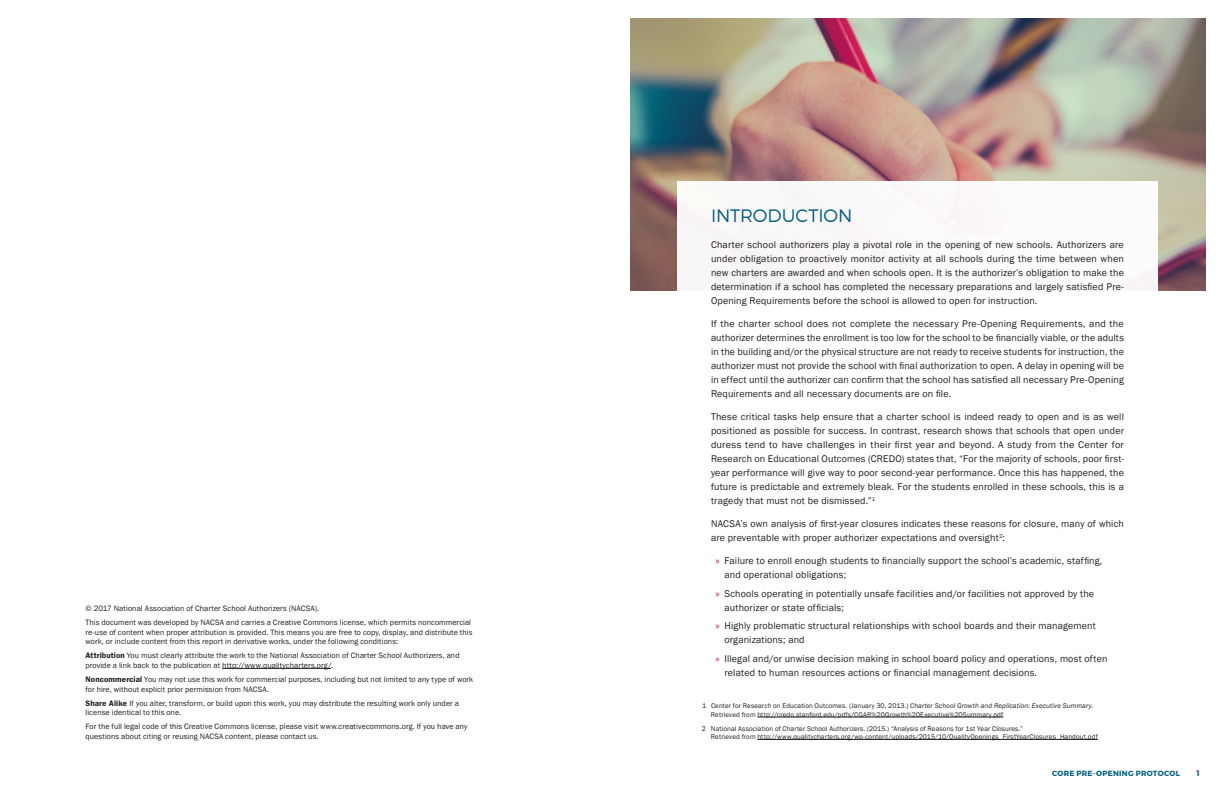
<style>
.page{position:relative;width:1224px;height:792px;background:#fff}
.page>*{position:absolute;margin:0;border:0;box-sizing:border-box;transform-origin:0 0}
.t1{font:300 18px "Montserrat";color:#005d83}
.t2{font:10px/14px "Franklin Gothic";letter-spacing:.015em;color:#231f20}
.Bullet_Points{font:8px/9.6px "Franklin Gothic";letter-spacing:.01em;color:#231f20}
.Body_Text{font:700 8px "Montserrat";color:#005d83}
.Body_Text-2{font:700 7.5px "Montserrat";letter-spacing:.035em;color:#005d83}
.Bullet_Points-2{font:7px/8.4px "Franklin Gothic";letter-spacing:.015em;color:#231f20}
.s1{font-weight:600}
.s2{font-family:"Myriad Pro";color:#d30d2b}
.s3{font-style:italic}
</style>
<div class="page">
<img style="left:630px;top:18px;width:576px;height:273px">
<hr style="left:222px;top:668px;width:109px;height:1px;background:#231f20">
<div style="left:678px;top:181px;width:480px;height:578px;background:#fff"></div>
<hr style="left:757px;top:717px;width:246px;height:1px;background:#231f20">
<hr style="left:757px;top:739px;width:341px;height:1px;background:#231f20">
<p class="Bullet_Points" style="left:86px;top:604px;width:235px">© 2017 National Association of Charter School Authorizers (NACSA).</p>
<p class="Bullet_Points" style="left:86px;top:618px;width:389px">This document was developed by NACSA and carries a Creative Commons license, which permits noncommercial re-use of content when proper attribution is provided. This means you are free to copy, display, and distribute this work, or include content from this report in derivative works, under the following conditions:</p>
<p class="Bullet_Points" style="left:86px;top:651px;width:376px"><span class="s1">Attribution</span> You must clearly attribute the work to the National Association of Charter School Authorizers, and provide a link back to the publication at http://www.qualitycharters.org/.</p>
<p class="Bullet_Points" style="left:86px;top:675px;width:389px"><span class="s1">Noncommercial</span> You may not use this work for commercial purposes, including but not limited to any type of work for hire, without explicit prior permission from NACSA.</p>
<p class="Bullet_Points" style="left:86px;top:698px;width:375px"><span class="s1">Share Alike</span> If you alter, transform, or build upon this work, you may distribute the resulting work only under a license identical to this one.</p>
<p class="Bullet_Points" style="left:86px;top:722px;width:384px">For the full legal code of this Creative Commons license, please visit www.creativecommons.org. If you have any questions about citing or reusing NACSA content, please contact us.</p>
<p class="t1" style="left:711px;top:204px;width:143px">INTRODUCTION</p>
<p class="t2" style="left:711px;top:238px;width:414px;text-align:justify">Charter school authorizers play a pivotal role in the opening of new schools. Authorizers are under obligation to proactively monitor activity at all schools during the time between when new charters are awarded and when schools open. It is the authorizer’s obligation to make the determination if a school has completed the necessary preparations and largely satisfied Pre-Opening Requirements before the school is allowed to open for instruction.</p>
<p class="t2" style="left:711px;top:317px;width:414px;text-align:justify">If the charter school does not complete the necessary Pre-Opening Requirements, and the authorizer determines the enrollment is too low for the school to be financially viable, or the adults in the building and/or the physical structure are not ready to receive students for instruction, the authorizer must not provide the school with final authorization to open. A delay in opening will be in effect until the authorizer can confirm that the school has satisfied all necessary Pre-Opening Requirements and all necessary documents are on file.</p>
<p class="t2" style="left:711px;top:410px;width:415px;text-align:justify">These critical tasks help ensure that a charter school is indeed ready to open and is as well positioned as possible for success. In contrast, research shows that schools that open under duress tend to have challenges in their first year and beyond. A study from the Center for Research on Educational Outcomes (CREDO) states that, “For the majority of schools, poor first&shy;year performance will give way to poor second-year performance. Once this has happened, the future is predictable and extremely bleak. For the students enrolled in these schools, this is a tragedy that must not be dismissed.”<sup>1</sup></p>
<p class="t2" style="left:711px;top:517px;width:414px">NACSA’s own analysis of first-year closures indicates these reasons for closure, many of which are preventable with proper authorizer expectations and oversight<sup>2</sup>:</p>
<p class="t2" style="left:724px;top:554px;width:379px;text-indent:-9px"><span class="s2">»</span> Failure to enroll enough students to financially support the school’s academic, staffing, and operational obligations;</p>
<p class="t2" style="left:724px;top:586px;width:371px;text-indent:-9px"><span class="s2">»</span> Schools operating in potentially unsafe facilities and/or facilities not approved by the authorizer or state officials;</p>
<p class="t2" style="left:724px;top:619px;width:373px;text-indent:-9px"><span class="s2">»</span> Highly problematic structural relationships with school boards and their management organizations; and</p>
<p class="t2" style="left:724px;top:651px;width:384px;text-indent:-9px"><span class="s2">»</span> Illegal and/or unwise decision making in school board policy and operations, most often related to human resources actions or financial management decisions.</p>
<p class="Bullet_Points-2" style="left:711px;top:702px;width:384px;text-indent:-9px">1 Center for Research on Education Outcomes. (January 30, 2013.) <span class="s3">Charter School Growth and Replication: Executive Summary</span>.<br>Retrieved from http://credo.stanford.edu/pdfs/CGAR%20Growth%20Executive%20Summary.pdf</p>
<p class="Bullet_Points-2" style="left:711px;top:724px;width:388px;text-indent:-9px">2 National Association of Charter School Authorizers. (2015.) “Analysis of Reasons for 1st Year Closures.”<br>Retrieved from http://www.qualitycharters.org/wp-content/uploads/2015/10/QualityOpenings_FirstYearClosures_Handout.pdf</p>
<p class="Body_Text-2" style="left:1052px;top:768px;width:129px">CORE PRE-OPENING PROTOCOL</p>
<p class="Body_Text" style="left:1197px;top:768px;width:5px">1</p>
</div>
